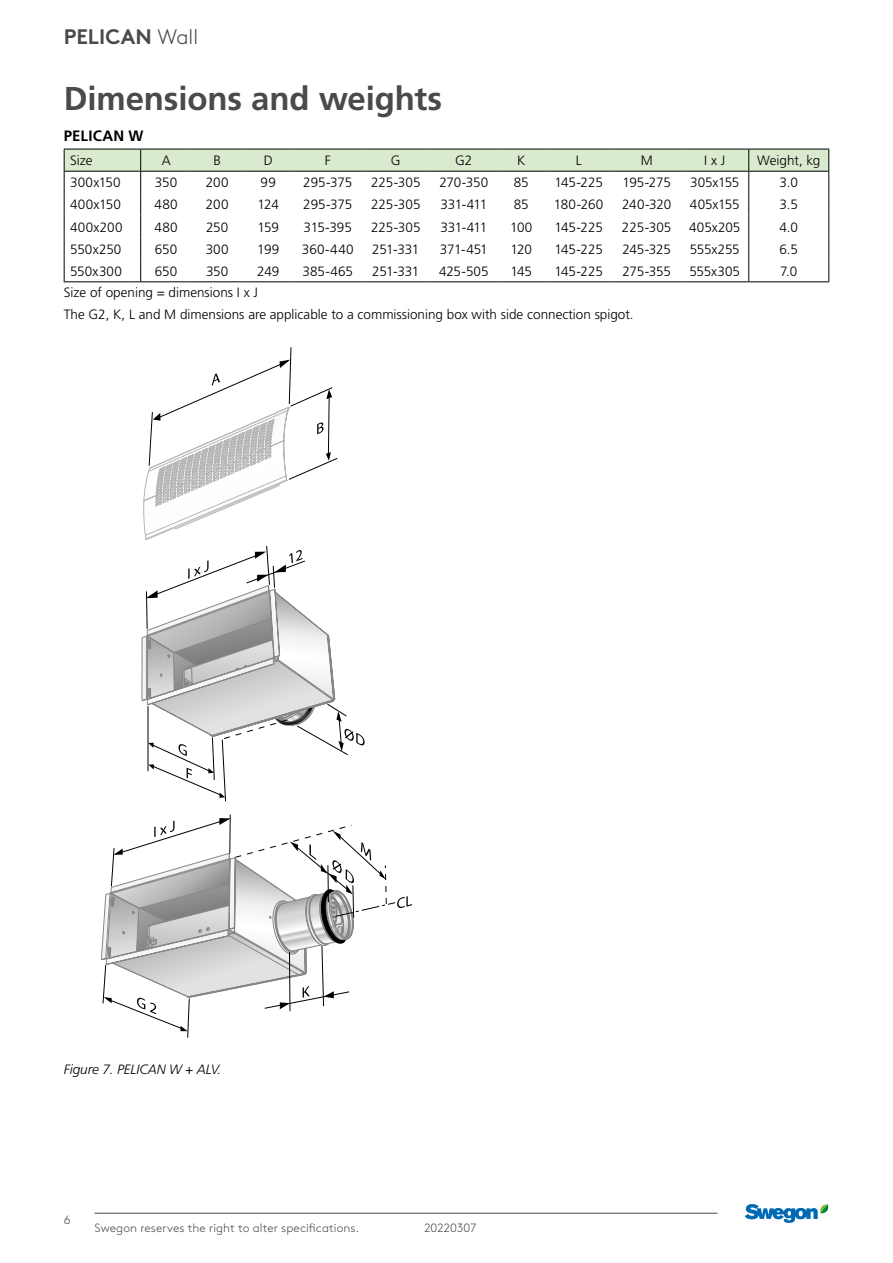
<style>
.page{position:relative;width:893px;height:1263px;background:#fff}
.page>*{position:absolute;margin:0;border:0;box-sizing:border-box;transform-origin:0 0}
.t1{font:700 33px "Frutiger LT Pro";letter-spacing:-.005em;color:#4a4a49}
.t2{font:700 21px "Swegon Brown";color:#4a4a49}
.t3{font:700 15px "Frutiger LT Pro";letter-spacing:.015em;color:#000}
.t4{font:300 13.5px/21.6px "Frutiger LT Pro";color:#000}
.t5{font:300 13.5px "Frutiger LT Pro";letter-spacing:-.02em;color:#000}
.t6{font:italic 300 13.5px "Frutiger LT Pro";color:#000}
.t7{font:300 13.5px "Frutiger LT Pro";letter-spacing:.025em;color:#000}
.t8{font:300 12px "Swegon Brown";letter-spacing:.005em;color:#4a4a49}
.t9{font:300 12px "Swegon Brown";letter-spacing:-.025em;color:#4a4a49}
.s1{font-weight:300}
</style>
<div class="page">
<hr style="left:681px;top:281px;width:68px;height:1px;background:#000">
<hr style="left:64px;top:281px;width:77px;height:1px;background:#000">
<hr style="left:141px;top:281px;width:51px;height:1px;background:#000">
<hr style="left:192px;top:281px;width:51px;height:1px;background:#000">
<hr style="left:243px;top:281px;width:51px;height:1px;background:#000">
<hr style="left:294px;top:281px;width:68px;height:1px;background:#000">
<hr style="left:362px;top:281px;width:68px;height:1px;background:#000">
<hr style="left:430px;top:281px;width:68px;height:1px;background:#000">
<hr style="left:498px;top:281px;width:47px;height:1px;background:#000">
<hr style="left:545px;top:281px;width:68px;height:1px;background:#000">
<hr style="left:613px;top:281px;width:68px;height:1px;background:#000">
<svg style="left:64px;top:149px;width:765px;height:132px"></svg>
<hr style="left:749px;top:281px;width:80px;height:1px;background:#000">
<svg style="left:180px;top:1026px;width:8px;height:5px"></svg>
<svg style="left:101px;top:818px;width:311px;height:196px"></svg>
<svg style="left:141px;top:347px;width:224px;height:455px"></svg>
<hr style="left:95px;top:1213px;width:623px;height:1px;background:#4a4a49">
<svg style="left:745px;top:1204px;width:84px;height:19px"></svg>
<h2 class="t2" style="left:64px;top:20px;width:136px">PELICAN <span class="s1">Wall</span></h2>
<h1 class="t1" style="left:64px;top:79px;width:380px">Dimensions and weights</h1>
<p class="t3" style="left:64px;top:126px;width:81px">PELICAN W</p>
<p class="t4" style="left:70px;top:150px;width:24px">Size</p>
<p class="t4" style="left:162px;top:150px;width:11px">A</p>
<p class="t4" style="left:213px;top:150px;width:9px">B</p>
<p class="t4" style="left:264px;top:150px;width:11px">D</p>
<p class="t4" style="left:325px;top:150px;width:7px">F</p>
<p class="t4" style="left:391px;top:150px;width:11px">G</p>
<p class="t4" style="left:455px;top:150px;width:19px">G2</p>
<p class="t4" style="left:517px;top:150px;width:10px">K</p>
<p class="t4" style="left:576px;top:150px;width:7px">L</p>
<p class="t4" style="left:641px;top:150px;width:14px">M</p>
<p class="t4" style="left:704px;top:150px;width:22px">I x J</p>
<p class="t4" style="left:757px;top:150px;width:65px">Weight, kg</p>
<p class="t4" style="left:70px;top:172px;width:52px">300x150</p>
<p class="t4" style="left:155px;top:172px;width:24px">350</p>
<p class="t4" style="left:206px;top:172px;width:24px">200</p>
<p class="t4" style="left:261px;top:172px;width:17px">99</p>
<p class="t4" style="left:303px;top:172px;width:50px">295-375</p>
<p class="t4" style="left:371px;top:172px;width:51px">225-305</p>
<p class="t4" style="left:439px;top:172px;width:51px">270-350</p>
<p class="t4" style="left:514px;top:172px;width:16px">85</p>
<p class="t4" style="left:554px;top:172px;width:50px">145-225</p>
<p class="t4" style="left:623px;top:172px;width:50px">195-275</p>
<p class="t5" style="left:690px;top:175px;width:51px">305x155</p>
<p class="t4" style="left:779px;top:172px;width:20px">3.0</p>
<p class="t4" style="left:70px;top:194px;width:52px">400x150</p>
<p class="t4" style="left:155px;top:194px;width:25px">480</p>
<p class="t4" style="left:206px;top:194px;width:24px">200</p>
<p class="t4" style="left:258px;top:194px;width:23px">124</p>
<p class="t4" style="left:303px;top:194px;width:50px">295-375</p>
<p class="t4" style="left:371px;top:194px;width:51px">225-305</p>
<p class="t4" style="left:440px;top:194px;width:49px">331-411</p>
<p class="t4" style="left:514px;top:194px;width:16px">85</p>
<p class="t4" style="left:554px;top:194px;width:51px">180-260</p>
<p class="t4" style="left:622px;top:194px;width:51px">240-320</p>
<p class="t5" style="left:690px;top:197px;width:51px">405x155</p>
<p class="t4" style="left:779px;top:194px;width:20px">3.5</p>
<p class="t7" style="left:70px;top:219px;width:54px">400x200</p>
<p class="t4" style="left:155px;top:216px;width:25px">480</p>
<p class="t4" style="left:206px;top:216px;width:24px">250</p>
<p class="t4" style="left:257px;top:216px;width:23px">159</p>
<p class="t4" style="left:304px;top:216px;width:50px">315-395</p>
<p class="t4" style="left:371px;top:216px;width:51px">225-305</p>
<p class="t4" style="left:440px;top:216px;width:49px">331-411</p>
<p class="t4" style="left:510px;top:216px;width:24px">100</p>
<p class="t4" style="left:554px;top:216px;width:50px">145-225</p>
<p class="t4" style="left:622px;top:216px;width:51px">225-305</p>
<p class="t4" style="left:689px;top:216px;width:53px">405x205</p>
<p class="t4" style="left:779px;top:216px;width:20px">4.0</p>
<p class="t4" style="left:70px;top:238px;width:53px">550x250</p>
<p class="t4" style="left:155px;top:238px;width:24px">650</p>
<p class="t4" style="left:206px;top:238px;width:24px">300</p>
<p class="t4" style="left:257px;top:238px;width:24px">199</p>
<p class="t4" style="left:302px;top:238px;width:53px">360-440</p>
<p class="t4" style="left:372px;top:238px;width:48px">251-331</p>
<p class="t4" style="left:440px;top:238px;width:49px">371-451</p>
<p class="t4" style="left:510px;top:238px;width:23px">120</p>
<p class="t4" style="left:554px;top:238px;width:50px">145-225</p>
<p class="t4" style="left:622px;top:238px;width:50px">245-325</p>
<p class="t5" style="left:690px;top:241px;width:52px">555x255</p>
<p class="t4" style="left:779px;top:238px;width:20px">6.5</p>
<p class="t4" style="left:70px;top:260px;width:53px">550x300</p>
<p class="t4" style="left:155px;top:260px;width:24px">650</p>
<p class="t4" style="left:206px;top:260px;width:24px">350</p>
<p class="t4" style="left:257px;top:260px;width:24px">249</p>
<p class="t4" style="left:302px;top:260px;width:52px">385-465</p>
<p class="t4" style="left:372px;top:260px;width:48px">251-331</p>
<p class="t4" style="left:439px;top:260px;width:51px">425-505</p>
<p class="t4" style="left:510px;top:260px;width:23px">145</p>
<p class="t4" style="left:554px;top:260px;width:50px">145-225</p>
<p class="t4" style="left:622px;top:260px;width:50px">275-355</p>
<p class="t4" style="left:689px;top:260px;width:52px">555x305</p>
<p class="t4" style="left:780px;top:260px;width:19px">7.0</p>
<p class="t4" style="left:64px;top:281px;width:571px">Size of opening = dimensions I x J<br>The G2, K, L and M dimensions are applicable to a commissioning box with side connection spigot.</p>
<p class="t6" style="left:64px;top:1062px;width:159px">Figure 7. PELICAN W + ALV.</p>
<p class="t8" style="left:64px;top:1211px;width:8px">6</p>
<p class="t8" style="left:95px;top:1219px;width:266px">Swegon reserves the right to alter specifications.</p>
<p class="t9" style="left:424px;top:1219px;width:54px">20220307</p>
</div>
